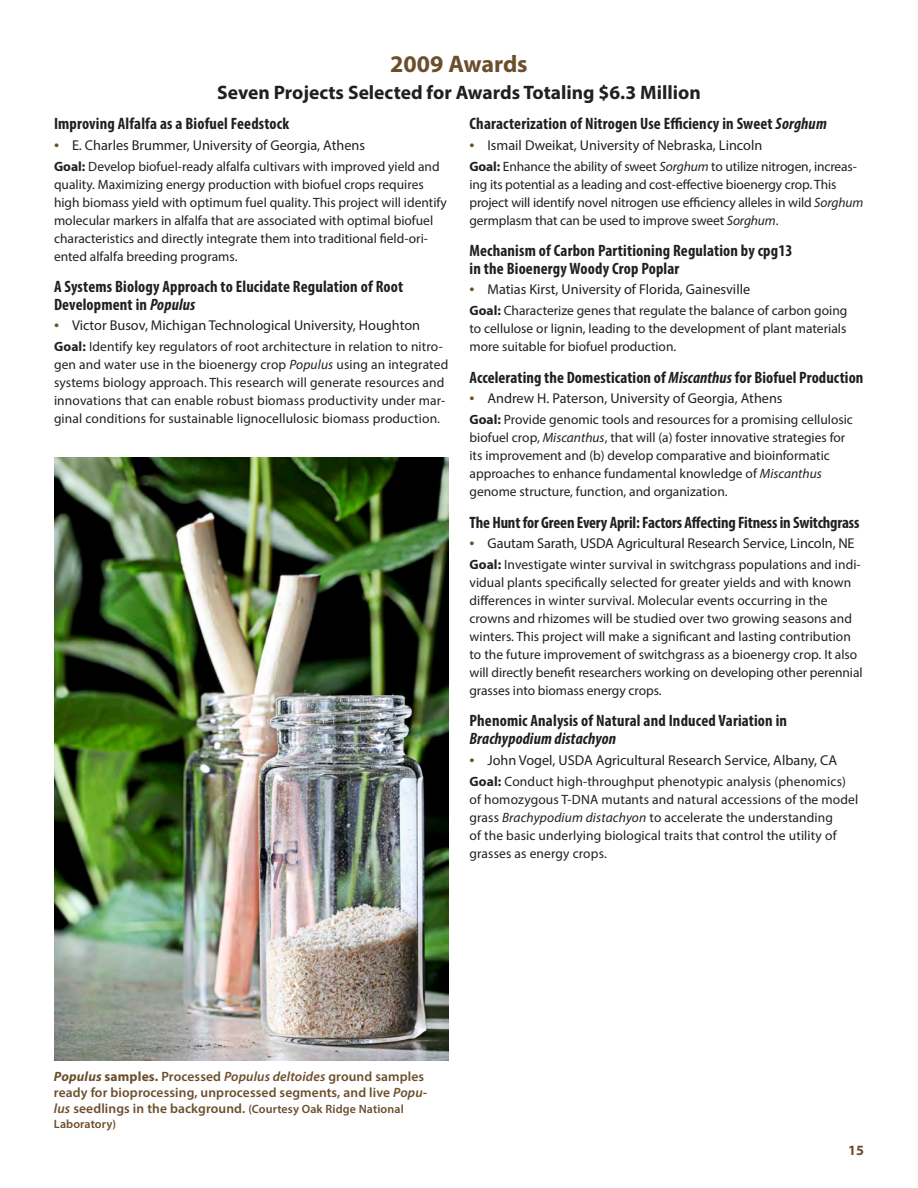
<style>
.page{position:relative;width:918px;height:1188px;background:#fff}
.page>*{position:absolute;margin:0;border:0;box-sizing:border-box;transform-origin:0 0}
.past_year_award_titl{font:700 24px "Myriad Pro";color:#6c4e2c}
.past_year_award_titl-2{font:700 19.5px "Myriad Pro";color:#231f20}
.past_year_subhead{font:700 condensed 16.5px/18px "Myriad Pro";letter-spacing:.01em;color:#231f20}
.past_year_subhead-2{font:700 condensed 16.5px "Myriad Pro";letter-spacing:-.01em;color:#231f20}
.t1{font:14.25px "Myriad Pro";color:#231f20}
.t2{font:700 14.25px "Myriad Pro";color:#6c4e2c}
.past_year_body_text{font:13.5px/18px "Myriad Pro";color:#231f20}
.t3{font:600 13.5px/15.8px "Myriad Pro";letter-spacing:.01em;color:#6c4e2c}
.t4{font:600 12px "Myriad Pro";letter-spacing:.01em;color:#6c4e2c}
.s1{font-size:18px;color:#6c4e2c}
.s2{font-weight:700}
.s3{font-style:italic}
.s4{font-weight:700;font-style:italic}
.s5{font-size:12px}
</style>
<div class="page">
<img style="left:54px;top:457px;width:394px;height:603px">
<p class="past_year_award_titl" style="left:390px;top:48px;width:139px">2009 Awards</p>
<p class="past_year_award_titl-2" style="left:217px;top:80px;width:485px">Seven Projects Selected for Awards Totaling $6.3 Million</p>
<p class="past_year_subhead" style="left:54px;top:115px;width:237px">Improving Alfalfa as a Biofuel Feedstock</p>
<p class="t1" style="left:54px;top:136px;width:313px"><span class="s1">•</span> E. Charles Brummer, University of Georgia, Athens</p>
<p class="past_year_body_text" style="left:54px;top:157px;width:394px"><span class="s2">Goal:</span> Develop biofuel-ready alfalfa cultivars with improved yield and quality. Maximizing energy production with biofuel crops requires high biomass yield with optimum fuel quality. This project will identify molecular markers in alfalfa that are associated with optimal biofuel characteristics and directly integrate them into traditional field-ori&shy;ented alfalfa breeding programs.</p>
<p class="past_year_subhead" style="left:54px;top:277px;width:351px">A Systems Biology Approach to Elucidate Regulation of Root<br>Development in <span class="s3">Populus</span></p>
<p class="t1" style="left:54px;top:317px;width:368px"><span class="s1">•</span> Victor Busov, Michigan Technological University, Houghton</p>
<p class="past_year_body_text" style="left:54px;top:338px;width:396px"><span class="s2">Goal:</span> Identify key regulators of root architecture in relation to nitro&shy;gen and water use in the bioenergy crop <span class="s3">Populus</span> using an integrated systems biology approach. This research will generate resources and innovations that can enable robust biomass productivity under mar&shy;ginal conditions for sustainable lignocellulosic biomass production.</p>
<p class="past_year_subhead" style="left:470px;top:115px;width:359px">Characterization of Nitrogen Use Efficiency in Sweet <span class="s3">Sorghum</span></p>
<p class="t1" style="left:470px;top:136px;width:294px"><span class="s1">•</span> Ismail Dweikat, University of Nebraska, Lincoln</p>
<p class="past_year_body_text" style="left:470px;top:157px;width:395px"><span class="s2">Goal:</span> Enhance the ability of sweet <span class="s3">Sorghum</span> to utilize nitrogen, increas&shy;ing its potential as a leading and cost-effective bioenergy crop. This project will identify novel nitrogen use efficiency alleles in wild <span class="s3">Sorghum </span>germplasm that can be used to improve sweet <span class="s3">Sorghum</span>.</p>
<p class="past_year_subhead" style="left:470px;top:241px;width:325px">Mechanism of Carbon Partitioning Regulation by cpg13 in the Bioenergy Woody Crop Poplar</p>
<p class="t1" style="left:470px;top:281px;width:282px"><span class="s1">•</span> Matias Kirst, University of Florida, Gainesville</p>
<p class="past_year_body_text" style="left:470px;top:302px;width:379px;text-align:justify"><span class="s2">Goal:</span> Characterize genes that regulate the balance of carbon going to cellulose or lignin, leading to the development of plant materials more suitable for biofuel production.</p>
<p class="past_year_subhead" style="left:470px;top:368px;width:395px">Accelerating the Domestication of <span class="s3">Miscanthus</span> for Biofuel Production</p>
<p class="t1" style="left:470px;top:390px;width:315px"><span class="s1">•</span> Andrew H. Paterson, University of Georgia, Athens</p>
<p class="past_year_body_text" style="left:470px;top:410px;width:385px"><span class="s2">Goal:</span> Provide genomic tools and resources for a promising cellulosic biofuel crop, <span class="s3">Miscanthus</span>, that will (a) foster innovative strategies for its improvement and (b) develop comparative and bioinformatic approaches to enhance fundamental knowledge of <span class="s3">Miscanthus </span>genome structure, function, and organization.</p>
<p class="past_year_subhead-2" style="left:470px;top:512px;width:392px">The Hunt for Green Every April: Factors Affecting Fitness in Switchgrass</p>
<p class="t1" style="left:470px;top:534px;width:387px"><span class="s1">•</span> Gautam Sarath, USDA Agricultural Research Service, Lincoln, NE</p>
<p class="past_year_body_text" style="left:470px;top:555px;width:395px"><span class="s2">Goal:</span> Investigate winter survival in switchgrass populations and indi&shy;vidual plants specifically selected for greater yields and with known differences in winter survival. Molecular events occurring in the crowns and rhizomes will be studied over two growing seasons and winters. This project will make a significant and lasting contribution to the future improvement of switchgrass as a bioenergy crop. It also will directly benefit researchers working on developing other perennial grasses into biomass energy crops.</p>
<p class="past_year_subhead" style="left:470px;top:712px;width:319px">Phenomic Analysis of Natural and Induced Variation in<br><span class="s3">Brachypodium distachyon</span></p>
<p class="t1" style="left:470px;top:751px;width:369px"><span class="s1">•</span> John Vogel, USDA Agricultural Research Service, Albany, CA</p>
<p class="past_year_body_text" style="left:470px;top:772px;width:390px"><span class="s2">Goal:</span> Conduct high-throughput phenotypic analysis (phenomics) of homozygous T-DNA mutants and natural accessions of the model grass <span class="s3">Brachypodium distachyon</span> to accelerate the understanding<br>of the basic underlying biological traits that control the utility of grasses as energy crops.</p>
<p class="t3" style="left:54px;top:1068px;width:375px"><span class="s4">Populus</span> <span class="s2">samples.</span> Processed <span class="s3">Populus deltoides</span> ground samples ready for bioprocessing, unprocessed segments, and live <span class="s3">Popu&shy;lus</span> seedlings in the background. <span class="s5">(Courtesy Oak Ridge National</span></p>
<p class="t4" style="left:54px;top:1117px;width:64px">Laboratory)</p>
<p class="t2" style="left:848px;top:1141px;width:17px">15</p>
</div>
